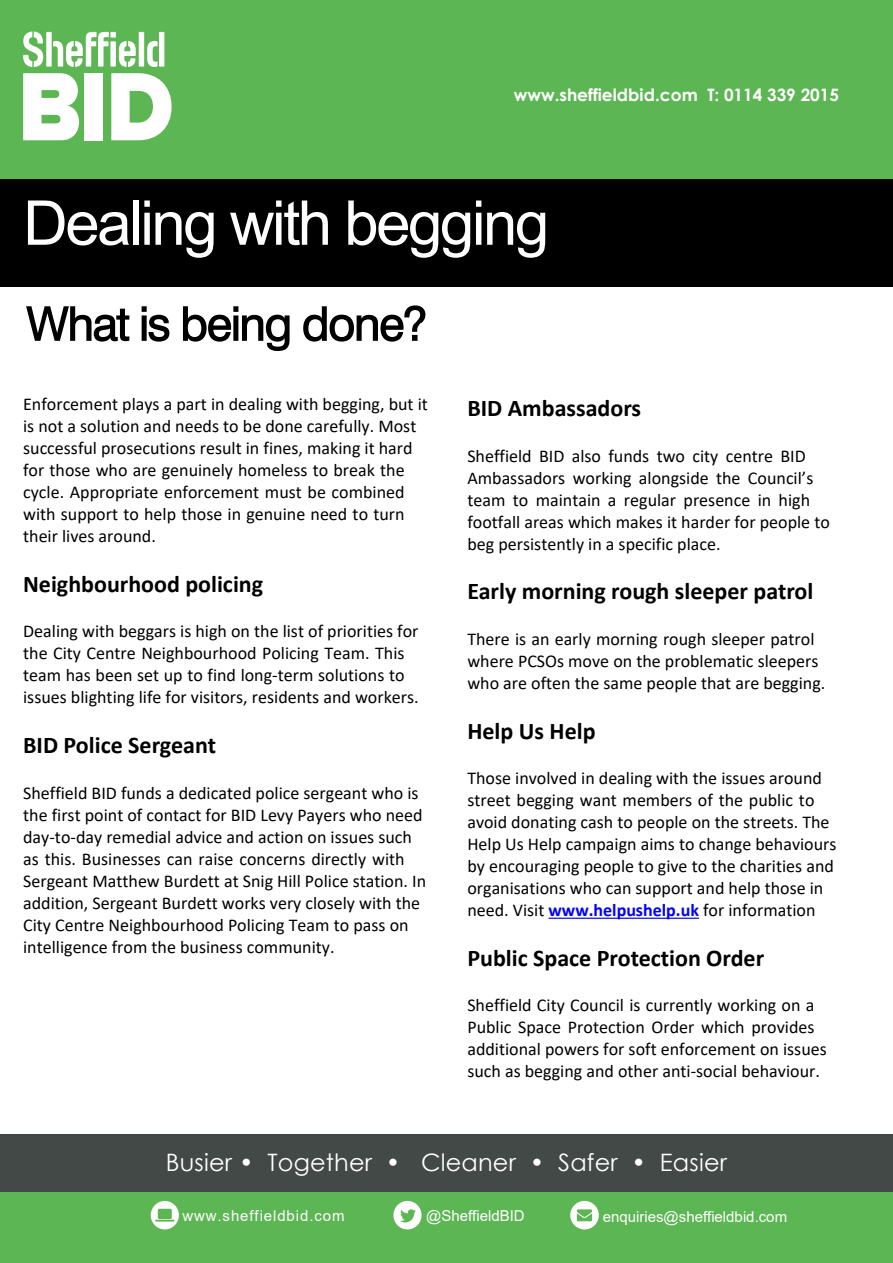
<style>
.page{position:relative;width:893px;height:1263px;background:#fff}
.page>*{position:absolute;margin:0;border:0;box-sizing:border-box;transform-origin:0 0}
.t1{font:61.8px "Arial";letter-spacing:-.04em;color:#fff}
.t2{font:700 24px "Calibri";color:#000}
.t3{font:24px "Century Gothic";letter-spacing:.01em;color:#fff}
.t4{font:18px/22px "Calibri";color:#000}
.t5{font:18px "Times New Roman";letter-spacing:.035em;color:#fff}
.t6{font:700 17.1px "Century Gothic";color:#fff}
.t7{font:15px "Arial";color:#fff}
.t8{font:15px "Arial";letter-spacing:.06em;color:#fff}
.s1{font-weight:700;color:#00f}
</style>
<div class="page">
<div style="left:0;top:0;width:893px;height:187px;background:#5db654"></div>
<svg style="left:147px;top:41px;width:11px;height:26px"></svg>
<div style="left:139px;top:32px;width:5px;height:35px;background:#fff"></div>
<div style="left:159px;top:32px;width:5px;height:35px;background:#fff"></div>
<svg style="left:23px;top:32px;width:113px;height:35px"></svg>
<svg style="left:23px;top:73px;width:56px;height:67px;background:#e7f4e5"></svg>
<div style="left:84px;top:73px;width:19px;height:67px;background:#fff"></div>
<svg style="left:111px;top:73px;width:61px;height:67px"></svg>
<div style="left:0;top:1165px;width:893px;height:98px;background:#5db654"></div>
<svg style="left:570px;top:1201px;width:29px;height:28px"></svg>
<svg style="left:393px;top:1201px;width:29px;height:28px"></svg>
<svg style="left:151px;top:1201px;width:28px;height:28px"></svg>
<div style="left:0;top:1134px;width:893px;height:58px;background:#434947"></div>
<div style="left:0;top:179px;width:893px;height:108px;background:#000"></div>
<hr style="left:549px;top:918px;width:150px;height:1px;background:#00f">
<svg style="left:26px;top:306px;width:103px;height:36px"></svg>
<svg style="left:142px;top:306px;width:27px;height:36px"></svg>
<svg style="left:183px;top:306px;width:107px;height:45px"></svg>
<svg style="left:303px;top:305px;width:122px;height:37px"></svg>
<p class="t6" style="left:514px;top:88px;width:327px">www.sheffieldbid.com T: 0114 339 2015</p>
<h1 class="t1" style="left:23px;top:200px;width:528px">Dealing with begging</h1>
<p class="t4" style="left:23px;top:395px;width:406px">Enforcement plays a part in dealing with begging, but it is not a solution and needs to be done carefully. Most successful prosecutions result in fines, making it hard for those who are genuinely homeless to break the cycle. Appropriate enforcement must be combined with support to help those in genuine need to turn their lives around.</p>
<h2 class="t2" style="left:23px;top:574px;width:241px">Neighbourhood policing</h2>
<p class="t4" style="left:23px;top:622px;width:397px">Dealing with beggars is high on the list of priorities for the City Centre Neighbourhood Policing Team. This team has been set up to find long-term solutions to issues blighting life for visitors, residents and workers.</p>
<h2 class="t2" style="left:23px;top:735px;width:194px">BID Police Sergeant</h2>
<p class="t4" style="left:23px;top:783px;width:405px">Sheffield BID funds a dedicated police sergeant who is the first point of contact for BID Levy Payers who need day-to-day remedial advice and action on issues such as this. Businesses can raise concerns directly with Sergeant Matthew Burdett at Snig Hill Police station. In addition, Sergeant Burdett works very closely with the City Centre Neighbourhood Policing Team to pass on intelligence from the business community.</p>
<h2 class="t2" style="left:467px;top:398px;width:175px">BID Ambassadors</h2>
<p class="t4" style="left:467px;top:446px;width:364px">Sheffield BID also funds two city centre BID Ambassadors working alongside the Council’s team to maintain a regular presence in high footfall areas which makes it harder for people to beg persistently in a specific place.</p>
<h2 class="t2" style="left:467px;top:581px;width:347px">Early morning rough sleeper patrol</h2>
<p class="t4" style="left:467px;top:629px;width:360px">There is an early morning rough sleeper patrol where PCSOs move on the problematic sleepers who are often the same people that are begging.</p>
<h2 class="t2" style="left:467px;top:721px;width:130px">Help Us Help</h2>
<p class="t4" style="left:467px;top:769px;width:371px">Those involved in dealing with the issues around street begging want members of the public to avoid donating cash to people on the streets. The Help Us Help campaign aims to change behaviours by encouraging people to give to the charities and organisations who can support and help those in need. Visit <span class="s1">www.helpushelp.uk</span> for information</p>
<h2 class="t2" style="left:467px;top:948px;width:298px">Public Space Protection Order</h2>
<p class="t4" style="left:467px;top:996px;width:361px">Sheffield City Council is currently working on a Public Space Protection Order which provides additional powers for soft enforcement on issues such as begging and other anti-social behaviour.</p>
<h2 class="t3" style="left:166px;top:1153px;width:563px">Busier • Together • Cleaner • Safer • Easier</h2>
<p class="t8" style="left:182px;top:1210px;width:164px">www.sheffieldbid.com</p>
<p class="t7" style="left:426px;top:1210px;width:100px">@SheffieldBID</p>
<p class="t5" style="left:602px;top:1209px;width:222px">enquiries@sheffieldbid.com</p>
<p class="t7" style="left:603px;top:1211px;width:186px">enquiries@sheffieldbid.com</p>
</div>
